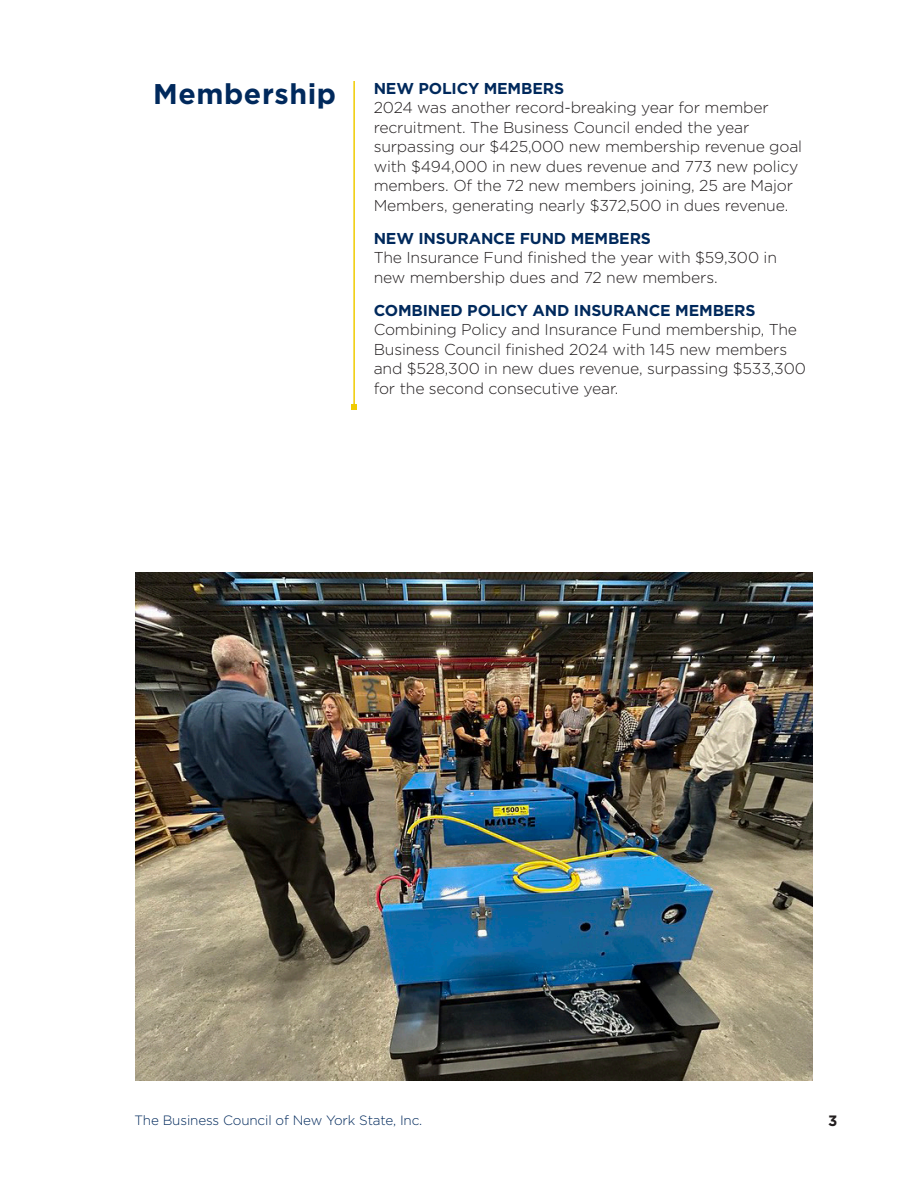
<style>
.page{position:relative;width:918px;height:1188px;background:#fff}
.page>*{position:absolute;margin:0;border:0;box-sizing:border-box;transform-origin:0 0}
.Heads{font:700 28.5px "Gotham";letter-spacing:.02em;color:#00295c}
.body_text{font:300 15.75px/19.5px "Gotham";letter-spacing:-.01em;color:#231f20}
.sub_caps{font:700 15.75px "Gotham";letter-spacing:-.01em;color:#00295c}
.t1{font:700 15px "Gotham";color:#231f20}
.t2{font:300 13.5px "Gotham";letter-spacing:-.01em;color:#00295c}
</style>
<div class="page">
<img style="left:135px;top:572px;width:677px;height:508px">
<hr style="left:353px;top:81px;width:2px;height:326px;background:#f0cb02">
<svg style="left:351px;top:404px;width:6px;height:6px"></svg>
<p class="Heads" style="left:153px;top:75px;width:184px">Membership</p>
<p class="sub_caps" style="left:374px;top:78px;width:192px">NEW POLICY MEMBERS</p>
<p class="body_text" style="left:374px;top:97px;width:430px">2024 was another record-breaking year for member recruitment. The Business Council ended the year surpassing our $425,000 new membership revenue goal with $494,000 in new dues revenue and 773 new policy members. Of the 72 new members joining, 25 are Major Members, generating nearly $372,500 in dues revenue.</p>
<p class="sub_caps" style="left:374px;top:228px;width:279px">NEW INSURANCE FUND MEMBERS</p>
<p class="body_text" style="left:374px;top:247px;width:405px">The Insurance Fund finished the year with $59,300 in new membership dues and 72 new members.</p>
<p class="sub_caps" style="left:374px;top:300px;width:383px">COMBINED POLICY AND INSURANCE MEMBERS</p>
<p class="body_text" style="left:374px;top:319px;width:434px">Combining Policy and Insurance Fund membership, The Business Council finished 2024 with 145 new members and $528,300 in new dues revenue, surpassing $533,300 for the second consecutive year.</p>
<p class="t2" style="left:135px;top:1111px;width:289px">The Business Council of New York State, Inc.</p>
<p class="t1" style="left:828px;top:1110px;width:11px">3</p>
</div>
